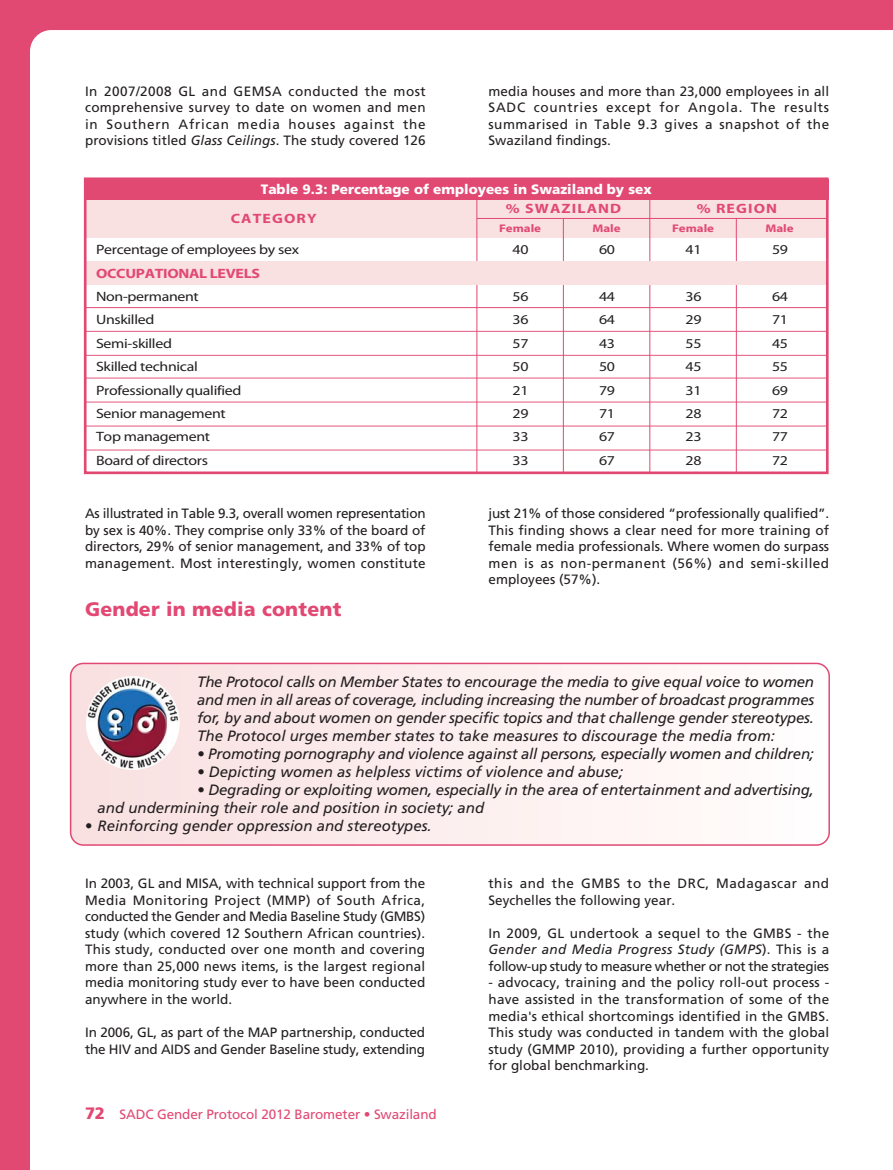
<style>
.page{position:relative;width:893px;height:1170px;background:#fff}
.page>*{position:absolute;margin:0;border:0;box-sizing:border-box;transform-origin:0 0}
.t1{font:900 19.5px "Frutiger LT Std";letter-spacing:.01em;color:#e14973}
.t2{font:italic 15px/18px "Frutiger LT Std";color:#231f20;text-align:justify}
.t3{font:13.5px/16.5px "Frutiger LT Std";color:#231f20;text-align:justify}
.t4{font:13.5px/23.4px "Myriad Pro";letter-spacing:-.02em;color:#231f20;text-align:justify;scale:1.17 1}
.t5{font:13.5px/16.5px "Frutiger LT Std";letter-spacing:.04em;color:#231f20}
.t6{font:900 13.5px "Frutiger LT Std";color:#fff}
.t7{font:13.5px "Frutiger LT Std";letter-spacing:-.01em;color:#e14973}
.t8{font:700 13.5px "Myriad Pro";letter-spacing:.07em;color:#e14973;scale:1.17 1}
.t9{font:700 13.5px "Myriad Pro";letter-spacing:-.02em;color:#e14973;scale:1.17 1}
.t10{font:700 11.1px "Myriad Pro";color:#e14973;scale:1.17 1}
.s1{font-style:italic}
.s2{font-weight:900;font-size:16.5px}
</style>
<div class="page">
<div style="left:0;top:0;width:893px;height:1169px;background:#e14973"></div>
<div style="left:30px;top:30px;width:863px;height:1139px;background:#fff"></div>
<hr style="left:476px;top:197px;width:1px;height:276px;background:#e14973">
<hr style="left:649px;top:197px;width:1px;height:276px;background:#e14973">
<hr style="left:563px;top:218px;width:1px;height:255px;background:#e14973">
<hr style="left:736px;top:218px;width:1px;height:255px;background:#e14973">
<div style="left:85px;top:199px;width:741px;height:39px;background:#f9e0e1"></div>
<div style="left:86px;top:180px;width:743px;height:20px;background:#e14973"></div>
<hr style="left:85px;top:355px;width:742px;height:1px;background:#e14973">
<hr style="left:85px;top:377px;width:742px;height:1px;background:#e14973">
<hr style="left:85px;top:401px;width:742px;height:1px;background:#e14973">
<hr style="left:85px;top:331px;width:742px;height:1px;background:#e14973">
<hr style="left:85px;top:449px;width:742px;height:1px;background:#e14973">
<hr style="left:85px;top:425px;width:742px;height:1px;background:#e14973">
<hr style="left:85px;top:307px;width:742px;height:1px;background:#e14973">
<hr style="left:477px;top:218px;width:350px;height:1px;background:#e14973">
<hr style="left:476px;top:197px;width:1px;height:41px;background:#e14973">
<svg style="left:563px;top:219px;width:1px;height:19px"></svg>
<svg style="left:736px;top:219px;width:1px;height:19px"></svg>
<hr style="left:649px;top:197px;width:1px;height:41px;background:#e14973">
<div style="left:85px;top:261px;width:741px;height:24px;background:#f9e0e1"></div>
<div style="left:84px;top:177px;width:745px;height:297px;border:3px solid #e14973"></div>
<div style="left:71px;top:663px;width:758px;height:182px;background:linear-gradient(to right,#f9dfe0,#fffefd);border-radius:13px"></div>
<hr style="left:829px;top:663px;width:1px;height:182px;background:#fff">
<div style="left:70px;top:662px;width:760px;height:183px;border:2px solid #e14973;border-radius:13px"></div>
<img style="left:86px;top:676px;width:94px;height:93px;border-radius:50%">
<p class="t3" style="left:488px;top:84px;width:342px">media houses and more than 23,000 employees in all SADC countries except for Angola. The results summarised in Table 9.3 gives a snapshot of the Swaziland findings.</p>
<p class="t3" style="left:85px;top:84px;width:342px">In 2007/2008 GL and GEMSA conducted the most comprehensive survey to date on women and men in Southern African media houses against the provisions titled <span class="s1">Glass Ceilings</span>. The study covered 126</p>
<p class="t6" style="left:261px;top:183px;width:392px">Table 9.3: Percentage of employees in Swaziland by sex</p>
<p class="t10" style="left:499px;top:224px;width:37px">Female</p>
<p class="t8" style="left:506px;top:204px;width:100px">% SWAZILAND</p>
<p class="t8" style="left:697px;top:204px;width:70px">% REGION</p>
<p class="t10" style="left:592px;top:224px;width:26px">Male</p>
<p class="t10" style="left:672px;top:224px;width:37px">Female</p>
<p class="t10" style="left:765px;top:224px;width:26px">Male</p>
<p class="t4" style="left:513px;top:239px;width:15px">40</p>
<p class="t4" style="left:513px;top:285px;width:15px">56<br>36<br>57<br>50<br>21<br>29<br>33<br>33</p>
<p class="t8" style="left:231px;top:213px;width:75px">CATEGORY</p>
<p class="t4" style="left:96px;top:239px;width:175px">Percentage of employees by sex</p>
<p class="t9" style="left:96px;top:268px;width:142px">OCCUPATIONAL LEVELS</p>
<p class="t4" style="left:96px;top:285px;width:126px;text-align:left">Non-permanent<br>Unskilled<br>Semi-skilled<br>Skilled technical<br>Professionally qualified<br>Senior management<br>Top management<br>Board of directors</p>
<p class="t4" style="left:599px;top:239px;width:15px">60</p>
<p class="t4" style="left:599px;top:285px;width:15px">44<br>64<br>43<br>50<br>79<br>71<br>67<br>67</p>
<p class="t4" style="left:772px;top:239px;width:15px">59</p>
<p class="t4" style="left:772px;top:285px;width:15px">64<br>71<br>45<br>55<br>69<br>72<br>77<br>72</p>
<p class="t4" style="left:686px;top:239px;width:15px">41</p>
<p class="t4" style="left:686px;top:285px;width:15px">36<br>29<br>55<br>45<br>31<br>28<br>23<br>28</p>
<p class="t3" style="left:85px;top:505px;width:342px">As illustrated in Table 9.3, overall women representation by sex is 40%. They comprise only 33% of the board of directors, 29% of senior management, and 33% of top management. Most interestingly, women constitute</p>
<p class="t3" style="left:488px;top:505px;width:342px">just 21% of those considered “professionally qualified”.<br>This finding shows a clear need for more training of female media professionals. Where women do surpass men is as non-permanent (56%) and semi-skilled employees (57%).</p>
<h1 class="t1" style="left:85px;top:600px;width:258px">Gender in media content</h1>
<p class="t2" style="left:197px;top:673px;width:618px">The Protocol calls on Member States to encourage the media to give equal voice to women and men in all areas of coverage, including increasing the number of broadcast programmes for, by and about women on gender specific topics and that challenge gender stereotypes.<br>The Protocol urges member states to take measures to discourage the media from:</p>
<p class="t2" style="left:197px;top:745px;width:618px">• Promoting pornography and violence against all persons, especially women and children;</p>
<p class="t2" style="left:197px;top:763px;width:427px">• Depicting women as helpless victims of violence and abuse;</p>
<p class="t2" style="left:98px;top:781px;width:718px;text-indent:100px">• Degrading or exploiting women, especially in the area of entertainment and advertising, and undermining their role and position in society; and</p>
<p class="t2" style="left:85px;top:817px;width:348px">• Reinforcing gender oppression and stereotypes.</p>
<p class="t3" style="left:85px;top:876px;width:342px">In 2003, GL and MISA, with technical support from the Media Monitoring Project (MMP) of South Africa, conducted the Gender and Media Baseline Study (GMBS) study (which covered 12 Southern African countries).<br>This study, conducted over one month and covering more than 25,000 news items, is the largest regional media monitoring study ever to have been conducted anywhere in the world.</p>
<p class="t3" style="left:85px;top:1024px;width:342px">In 2006, GL, as part of the MAP partnership, conducted the HIV and AIDS and Gender Baseline study, extending</p>
<p class="t7" style="left:85px;top:1108px;width:353px"><span class="s2">72</span> SADC Gender Protocol 2012 Barometer • Swaziland</p>
<p class="t5" style="left:488px;top:876px;width:342px">this and the GMBS to the DRC, Madagascar and<br>Seychelles the following year.</p>
<p class="t3" style="left:488px;top:925px;width:342px">In 2009, GL undertook a sequel to the GMBS - the <span class="s1">Gender and Media Progress Study (GMPS</span>). This is a follow-up study to measure whether or not the strategies</p>
<p class="t3" style="left:488px;top:975px;width:342px">- advocacy, training and the policy roll-out process - have assisted in the transformation of some of the media's ethical shortcomings identified in the GMBS.<br>This study was conducted in tandem with the global study (GMMP 2010), providing a further opportunity for global benchmarking.</p>
</div>
